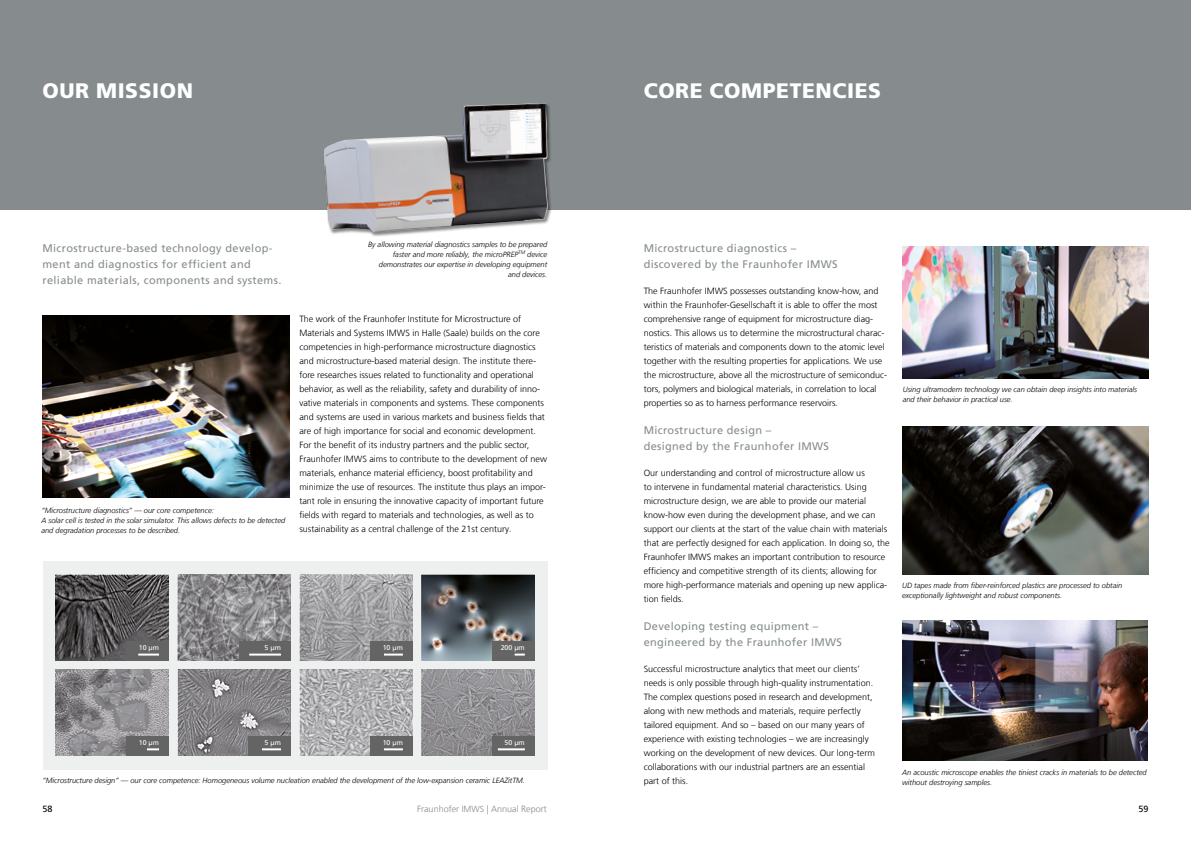
<style>
.page{position:relative;width:1191px;height:842px;background:#fff}
.page>*{position:absolute;margin:0;border:0;box-sizing:border-box;transform-origin:0 0}
.t1{font:900 21px "Frutiger LT Com";letter-spacing:.03em;color:#fff}
.t2{font:11px/16px "Frutiger LT Com";letter-spacing:.03em;color:#868c8d}
.t3{font:300 9px/14px "Frutiger LT Com";color:#000}
.t4{font:300 9px "Frutiger LT Com";color:#878787}
.t5{font:9px "Frutiger LT Com";color:#000}
.t6{font:italic 300 7.5px/10px "Frutiger LT Com";color:#000}
.t7{font:7px "Frutiger LT Com";color:#fff}
.s1{font-size:8.8px}
</style>
<div class="page">
<div style="left:0;top:0;width:595px;height:210px;background:#868c8d"></div>
<div style="left:595px;top:0;width:596px;height:210px;background:#868c8d"></div>
<img style="left:902px;top:246px;width:246px;height:132px">
<img style="left:902px;top:427px;width:246px;height:147px">
<img style="left:902px;top:620px;width:245px;height:141px">
<img style="left:43px;top:315px;width:246px;height:182px">
<div style="left:43px;top:561px;width:504px;height:208px;background:#eeefef"></div>
<img style="left:56px;top:575px;width:113px;height:86px">
<div style="left:126px;top:641px;width:43px;height:20px;background:#656464"></div>
<hr style="left:138px;top:654px;width:21px;height:2px;background:#fff">
<img style="left:299px;top:575px;width:114px;height:86px">
<div style="left:370px;top:641px;width:43px;height:20px;background:#656464"></div>
<svg style="left:384px;top:654px;width:19px;height:2px"></svg>
<img style="left:421px;top:575px;width:114px;height:86px">
<div style="left:492px;top:641px;width:43px;height:20px;background:#656464"></div>
<svg style="left:514px;top:654px;width:11px;height:2px"></svg>
<img style="left:177px;top:575px;width:114px;height:86px">
<div style="left:240px;top:641px;width:51px;height:20px;background:#656464"></div>
<hr style="left:249px;top:654px;width:32px;height:2px;background:#fff">
<img style="left:56px;top:669px;width:113px;height:87px">
<div style="left:126px;top:736px;width:43px;height:20px;background:#656464"></div>
<svg style="left:147px;top:748px;width:12px;height:2px"></svg>
<img style="left:299px;top:669px;width:114px;height:87px">
<div style="left:370px;top:736px;width:43px;height:20px;background:#656464"></div>
<svg style="left:384px;top:748px;width:19px;height:2px"></svg>
<img style="left:421px;top:669px;width:114px;height:87px">
<div style="left:492px;top:736px;width:43px;height:20px;background:#656464"></div>
<hr style="left:498px;top:748px;width:27px;height:2px;background:#fff">
<img style="left:177px;top:669px;width:114px;height:87px">
<div style="left:248px;top:736px;width:43px;height:20px;background:#656464"></div>
<svg style="left:262px;top:748px;width:19px;height:2px"></svg>
<div style="left:324px;top:103px;width:229px;height:134px;background:#000;opacity:.48"></div>
<img style="left:363px;top:103px;width:178px;height:36px">
<h1 class="t1" style="left:43px;top:78px;width:152px">OUR MISSION</h1>
<p class="t2" style="left:43px;top:240px;width:240px">Microstructure-based technology develop&shy;ment and diagnostics for efficient and reliable materials, components and systems.</p>
<p class="t6" style="left:41px;top:505px;width:245px">“Microstructure diagnostics” — our core competence:<br>A solar cell is tested in the solar simulator. This allows defects to be detected and degradation processes to be described.</p>
<p class="t6" style="left:368px;top:239px;width:181px;text-align:right">By allowing material diagnostics samples to be prepared faster and more reliably, the microPREP<sup>TM</sup> device demonstrates our expertise in developing equipment and devices.</p>
<p class="t3" style="left:299px;top:312px;width:249px">The work of the Fraunhofer Institute for Microstructure of Materials and Systems IMWS in Halle (Saale) builds on the core competencies in high-performance microstructure diagnostics and microstructure-based material design. The institute there&shy;fore researches issues related to functionality and operational behavior, as well as the reliability, safety and durability of inno&shy;vative materials in components and systems. These components and systems are used in various markets and business fields that are of high importance for social and economic development.<br>For the benefit of its industry partners and the public sector, Fraunhofer IMWS aims to contribute to the development of new materials, enhance material efficiency, boost profitability and minimize the use of resources. The institute thus plays an impor&shy;tant role in ensuring the innovative capacity of important future fields with regard to materials and technologies, as well as to sustainability as a central challenge of the 21st century.</p>
<p class="t7" style="left:139px;top:644px;width:22px">10 μm</p>
<p class="t7" style="left:265px;top:644px;width:18px">5 μm</p>
<p class="t7" style="left:383px;top:644px;width:22px">10 μm</p>
<p class="t7" style="left:501px;top:644px;width:26px">200 μm</p>
<p class="t7" style="left:139px;top:738px;width:22px">10 μm</p>
<p class="t7" style="left:265px;top:738px;width:18px">5 μm</p>
<p class="t7" style="left:383px;top:738px;width:22px">10 μm</p>
<p class="t7" style="left:504px;top:738px;width:22px">50 μm</p>
<p class="t6" style="left:43px;top:776px;width:484px">“Microstructure design” — our core competence: Homogeneous volume nucleation enabled the development of the low-expansion ceramic LEAZitTM.</p>
<h1 class="t1" style="left:643px;top:78px;width:239px">CORE COMPETENCIES</h1>
<p class="t2" style="left:643px;top:240px;width:195px">Microstructure diagnostics – discovered by the Fraunhofer IMWS</p>
<p class="t3" style="left:643px;top:284px;width:245px">The Fraunhofer IMWS possesses outstanding know-how, and within the Fraunhofer-Gesellschaft it is able to offer the most comprehensive range of equipment for microstructure diag&shy;nostics. This allows us to determine the microstructural charac&shy;teristics of materials and components down to the atomic level together with the resulting properties for applications. We use the microstructure, above all the microstructure of semiconduc&shy;tors, polymers and biological materials, in correlation to local properties so as to harness performance reservoirs.</p>
<p class="t2" style="left:643px;top:422px;width:187px">Microstructure design –<br>designed by the Fraunhofer IMWS</p>
<p class="t3" style="left:643px;top:466px;width:247px">Our understanding and control of microstructure allow us<br>to intervene in fundamental material characteristics. Using microstructure design, we are able to provide our material know-how even during the development phase, and we can support our clients at the start of the value chain with materials that are perfectly designed for each application. In doing so, the Fraunhofer IMWS makes an important contribution to resource efficiency and competitive strength of its clients; allowing for more high-performance materials and opening up new applica&shy;tion fields.</p>
<p class="t2" style="left:643px;top:618px;width:200px">Developing testing equipment – engineered by the Fraunhofer IMWS</p>
<p class="t3" style="left:643px;top:662px;width:233px">Successful microstructure analytics that meet our clients’ needs is only possible through high-quality instrumentation.<br>The complex questions posed in research and development, along with new methods and materials, require perfectly tailored equipment. And so – based on our many years of experience with existing technologies – we are increasingly working on the development of new devices. Our long-term collaborations with our industrial partners are an essential part of this.</p>
<p class="t6" style="left:902px;top:385px;width:236px">Using ultramodern technology we can obtain deep insights into materials and their behavior in practical use.</p>
<p class="t6" style="left:902px;top:581px;width:222px">UD tapes made from fiber-reinforced plastics are processed to obtain exceptionally lightweight and robust components.</p>
<p class="t6" style="left:902px;top:768px;width:246px">An acoustic microscope enables the tiniest cracks in materials to be detected without destroying samples.</p>
<p class="t5" style="left:43px;top:804px;width:12px">58</p>
<p class="t4" style="left:417px;top:804px;width:131px">Fraunhofer <span class="s1">IMWS</span> | Annual Report</p>
<p class="t5" style="left:1138px;top:804px;width:12px">59</p>
</div>
